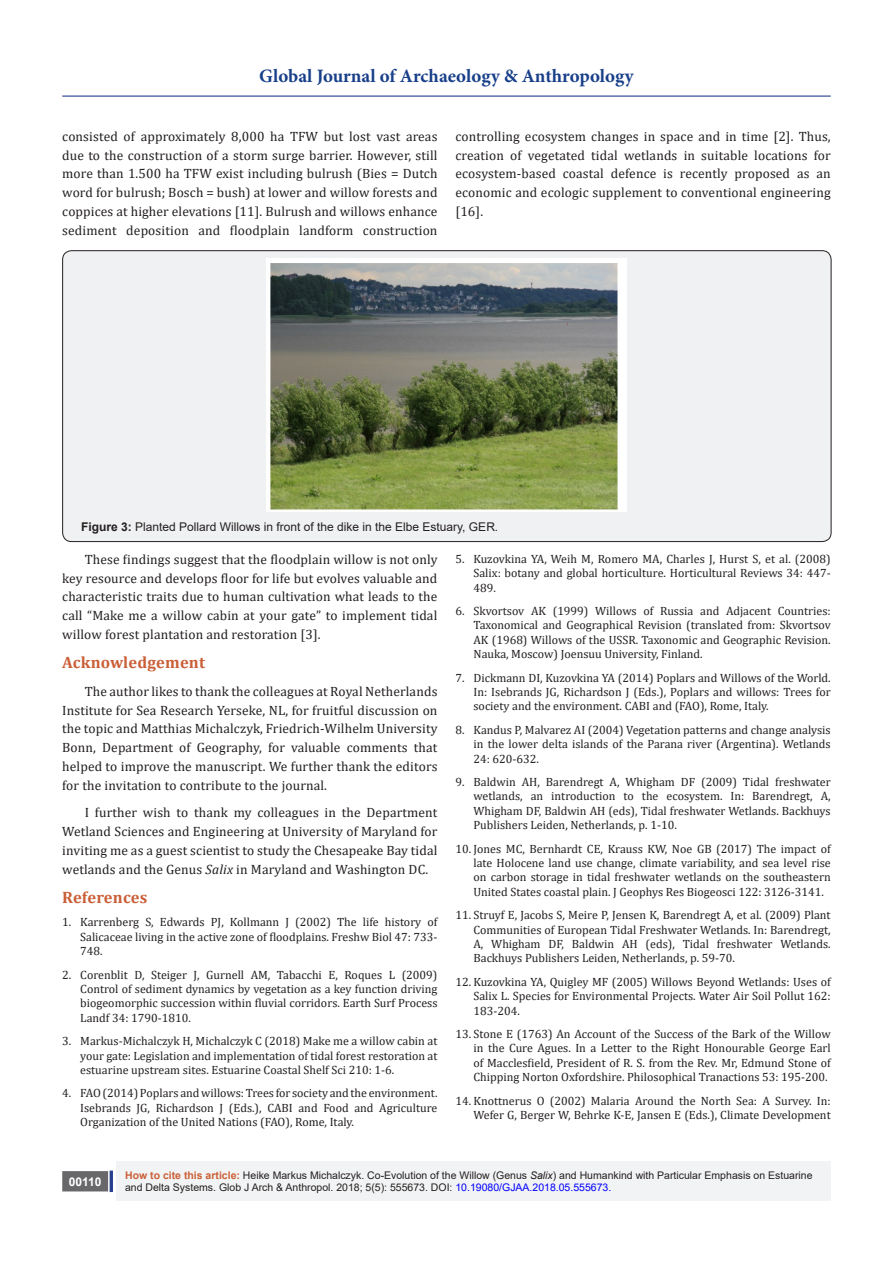
<style>
.page{position:relative;width:893px;height:1263px;background:#fff}
.page>*{position:absolute;margin:0;border:0;box-sizing:border-box;transform-origin:0 0}
.t1{font:700 18.9px "Minion Pro";color:#183f89}
.t2{font:700 16.5px "Cambria";letter-spacing:.01em;color:#ca5f37}
.List_Paragraph{font:13.5px/18.8px "Cambria";letter-spacing:.01em;color:#231f20;text-align:justify}
.t3{font:12px/14.4px "Cambria";color:#231f20;text-align:justify}
.t4{font:12px "Arial";color:#231f20}
.t5{font:700 12px "Arial";color:#fff}
.t6{font:10.5px/12.6px "Arial";color:#231f20}
.s1{font-weight:700}
.s2{font-style:italic}
.s3{font-weight:700;color:#ca5f37}
.s4{color:#00f}
</style>
<div class="page">
<hr style="left:62px;top:96px;width:769px;height:1px;background:#253f8e">
<div style="left:116px;top:1162px;width:715px;height:39px;background:#f2f3f4"></div>
<div style="left:63px;top:1172px;width:44px;height:19px;background:#68676a"></div>
<div style="left:62px;top:1171px;width:46px;height:20px;border:2px solid #68676a"></div>
<hr style="left:110px;top:1170px;width:3px;height:22px;background:#253f8e">
<div style="left:63px;top:251px;width:768px;height:291px;background:#f0f1f2;border-radius:9px"></div>
<img style="left:267px;top:258px;width:360px;height:253px">
<h1 class="t1" style="left:259px;top:63px;width:376px">Global Journal of Archaeology &amp; Anthropology</h1>
<p class="List_Paragraph" style="left:62px;top:127px;width:377px">consisted of approximately 8,000 ha TFW but lost vast areas due to the construction of a storm surge barrier. However, still more than 1.500 ha TFW exist including bulrush (Bies = Dutch word for bulrush; Bosch = bush) at lower and willow forests and coppices at higher elevations [11]. Bulrush and willows enhance sediment deposition and floodplain landform construction</p>
<p class="List_Paragraph" style="left:455px;top:127px;width:377px">controlling ecosystem changes in space and in time [2]. Thus, creation of vegetated tidal wetlands in suitable locations for ecosystem-based coastal defence is recently proposed as an economic and ecologic supplement to conventional engineering [16].</p>
<p class="t4" style="left:81px;top:518px;width:419px"><span class="s1">Figure 3:</span> Planted Pollard Willows in front of the dike in the Elbe Estuary, GER.</p>
<p class="List_Paragraph" style="left:62px;top:550px;width:377px;text-indent:22px">These findings suggest that the floodplain willow is not only key resource and develops floor for life but evolves valuable and characteristic traits due to human cultivation what leads to the call “Make me a willow cabin at your gate” to implement tidal willow forest plantation and restoration [3].</p>
<p class="t2" style="left:62px;top:651px;width:144px">Acknowledgement</p>
<p class="List_Paragraph" style="left:62px;top:682px;width:377px;text-indent:22px">The author likes to thank the colleagues at Royal Netherlands Institute for Sea Research Yerseke, NL, for fruitful discussion on the topic and Matthias Michalczyk, Friedrich-Wilhelm University Bonn, Department of Geography, for valuable comments that helped to improve the manuscript. We further thank the editors for the invitation to contribute to the journal.</p>
<p class="List_Paragraph" style="left:62px;top:803px;width:377px;text-indent:22px">I further wish to thank my colleagues in the Department Wetland Sciences and Engineering at University of Maryland for inviting me as a guest scientist to study the Chesapeake Bay tidal wetlands and the Genus <span class="s2">Salix</span> in Maryland and Washington DC.</p>
<p class="t2" style="left:62px;top:886px;width:87px">References</p>
<p class="t3" style="left:80px;top:915px;width:359px;text-indent:-18px">1. Karrenberg S, Edwards PJ, Kollmann J (2002) The life history of Salicaceae living in the active zone of floodplains. Freshw Biol 47: 733- 748.</p>
<p class="t3" style="left:80px;top:967px;width:359px;text-indent:-18px">2. Corenblit D, Steiger J, Gurnell AM, Tabacchi E, Roques L (2009)<br>Control of sediment dynamics by vegetation as a key function driving biogeomorphic succession within fluvial corridors. Earth Surf Process Landf 34: 1790-1810.</p>
<p class="t3" style="left:80px;top:1034px;width:359px;text-indent:-18px">3. Markus-Michalczyk H, Michalczyk C (2018) Make me a willow cabin at your gate: Legislation and implementation of tidal forest restoration at estuarine upstream sites. Estuarine Coastal Shelf Sci 210: 1-6.</p>
<p class="t3" style="left:80px;top:1086px;width:359px;text-indent:-18px">4. FAO (2014) Poplars and willows: Trees for society and the environment.<br>Isebrands JG, Richardson J (Eds.), CABI and Food and Agriculture Organization of the United Nations (FAO), Rome, Italy.</p>
<p class="t3" style="left:473px;top:551px;width:359px;text-indent:-18px">5. Kuzovkina YA, Weih M, Romero MA, Charles J, Hurst S, et al. (2008)<br>Salix: botany and global horticulture. Horticultural Reviews 34: 447- 489.</p>
<p class="t3" style="left:473px;top:604px;width:359px;text-indent:-18px">6. Skvortsov AK (1999) Willows of Russia and Adjacent Countries:<br>Taxonomical and Geographical Revision (translated from: Skvortsov AK (1968) Willows of the USSR. Taxonomic and Geographic Revision.<br>Nauka, Moscow) Joensuu University, Finland.</p>
<p class="t3" style="left:473px;top:670px;width:359px;text-indent:-18px">7. Dickmann DI, Kuzovkina YA (2014) Poplars and Willows of the World.<br>In: Isebrands JG, Richardson J (Eds.), Poplars and willows: Trees for society and the environment. CABI and (FAO), Rome, Italy.</p>
<p class="t3" style="left:473px;top:722px;width:359px;text-indent:-18px">8. Kandus P, Malvarez AI (2004) Vegetation patterns and change analysis in the lower delta islands of the Parana river (Argentina). Wetlands 24: 620-632.</p>
<p class="t3" style="left:473px;top:775px;width:359px;text-indent:-18px">9. Baldwin AH, Barendregt A, Whigham DF (2009) Tidal freshwater wetlands, an introduction to the ecosystem. In: Barendregt, A, Whigham DF, Baldwin AH (eds), Tidal freshwater Wetlands. Backhuys Publishers Leiden, Netherlands, p. 1-10.</p>
<p class="t3" style="left:473px;top:841px;width:359px;text-indent:-18px">10. Jones MC, Bernhardt CE, Krauss KW, Noe GB (2017) The impact of late Holocene land use change, climate variability, and sea level rise on carbon storage in tidal freshwater wetlands on the southeastern United States coastal plain. J Geophys Res Biogeosci 122: 3126-3141.</p>
<p class="t3" style="left:473px;top:908px;width:359px;text-indent:-18px">11. Struyf E, Jacobs S, Meire P, Jensen K, Barendregt A, et al. (2009) Plant Communities of European Tidal Freshwater Wetlands. In: Barendregt, A, Whigham DF, Baldwin AH (eds), Tidal freshwater Wetlands.<br>Backhuys Publishers Leiden, Netherlands, p. 59-70.</p>
<p class="t3" style="left:473px;top:974px;width:359px;text-indent:-18px">12. Kuzovkina YA, Quigley MF (2005) Willows Beyond Wetlands: Uses of Salix L. Species for Environmental Projects. Water Air Soil Pollut 162:<br>183-204.</p>
<p class="t3" style="left:473px;top:1027px;width:359px;text-indent:-18px">13. Stone E (1763) An Account of the Success of the Bark of the Willow in the Cure Agues. In a Letter to the Right Honourable George Earl of Macclesfield, President of R. S. from the Rev. Mr, Edmund Stone of Chipping Norton Oxfordshire. Philosophical Tranactions 53: 195-200.</p>
<p class="t3" style="left:455px;top:1093px;width:377px;text-align:right">14. Knottnerus O (2002) Malaria Around the North Sea: A Survey. In:<br>Wefer G, Berger W, Behrke K-E, Jansen E (Eds.), Climate Development</p>
<p class="t5" style="left:69px;top:1173px;width:34px">00110</p>
<p class="t6" style="left:125px;top:1169px;width:689px"><span class="s3">How to cite this article:</span> Heike Markus Michalczyk. Co-Evolution of the Willow (Genus <span class="s2">Salix</span>) and Humankind with Particular Emphasis on Estuarine and Delta Systems. Glob J Arch &amp; Anthropol. 2018; 5(5): 555673. DOI: <span class="s4">10.19080/GJAA.2018.05.555673.</span></p>
</div>
